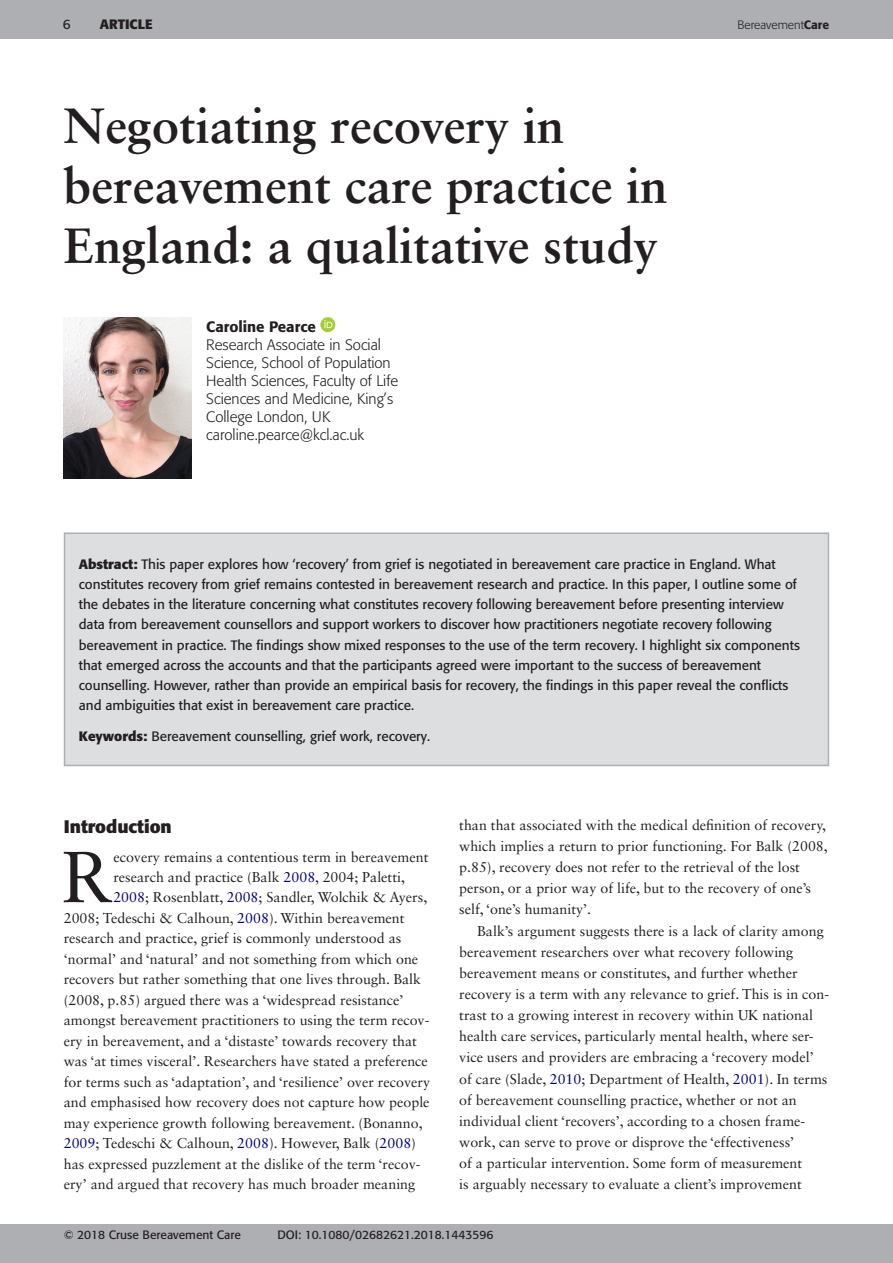
<style>
.page{position:relative;width:893px;height:1263px;background:#fff}
.page>*{position:absolute;margin:0;border:0;box-sizing:border-box;transform-origin:0 0}
.t1{font:72.3px "Sabon LT Std";color:#231f20}
.t2{font:700 49.5px/60px "Sabon LT Std";color:#231f20}
.t3{font:700 18px "Formata";color:#231f20}
.t4{font:300 15px/18px "Formata";color:#231f20}
.t5{font:500 15px "Formata";color:#231f20}
.t6{font:14.25px/21.1px "Sabon LT Std";color:#231f20}
.t7{font:13.5px/20.2px "Formata";color:#231f20}
.t8{font:700 13.5px "Formata";color:#231f20}
.t9{font:12px "Formata";color:#231f20}
.t10{font:300 12px "Formata";color:#231f20}
.s1{font-weight:500}
.s2{font-weight:700}
.s3{color:#000080}
</style>
<div class="page">
<div style="left:0;top:0;width:893px;height:38px;background:#aeafb3"></div>
<div style="left:0;top:1225px;width:893px;height:38px;background:#aeafb3"></div>
<div style="left:65px;top:533px;width:763px;height:232px;background:#dddee0"></div>
<div style="left:64px;top:532px;width:765px;height:234px;border:2px solid #aeafb3"></div>
<svg style="left:320px;top:317px;width:15px;height:15px"></svg>
<svg style="left:324px;top:320px;width:8px;height:8px"></svg>
<img style="left:64px;top:317px;width:127px;height:162px">
<p class="t7" style="left:63px;top:14px;width:9px">6</p>
<p class="t8" style="left:100px;top:16px;width:54px">ARTICLE</p>
<p class="t10" style="left:737px;top:18px;width:93px">Bereavement<span class="s1">Care</span></p>
<h2 class="t2" style="left:64px;top:95px;width:605px">Negotiating recovery in bereavement care practice in<br>England: a qualitative study</h2>
<p class="t5" style="left:206px;top:318px;width:111px">Caroline Pearce</p>
<p class="t4" style="left:206px;top:336px;width:193px">Research Associate in Social<br>Science, School of Population<br>Health Sciences, Faculty of Life<br>Sciences and Medicine, King’s<br>College London, UK caroline.pearce@kcl.ac.uk</p>
<p class="t7" style="left:79px;top:554px;width:723px"><span class="s2">Abstract:</span> This paper explores how ‘recovery’ from grief is negotiated in bereavement care practice in England. What constitutes recovery from grief remains contested in bereavement research and practice. In this paper, I outline some of the debates in the literature concerning what constitutes recovery following bereavement before presenting interview data from bereavement counsellors and support workers to discover how practitioners negotiate recovery following bereavement in practice. The findings show mixed responses to the use of the term recovery. I highlight six components that emerged across the accounts and that the participants agreed were important to the success of bereavement counselling. However, rather than provide an empirical basis for recovery, the findings in this paper reveal the conflicts and ambiguities that exist in bereavement care practice.</p>
<p class="t7" style="left:79px;top:726px;width:353px"><span class="s2">Keywords:</span> Bereavement counselling, grief work, recovery.</p>
<p class="t3" style="left:64px;top:815px;width:110px">Introduction</p>
<h1 class="t1" style="left:61px;top:834px;width:54px">R</h1>
<p class="t6" style="left:113px;top:846px;width:317px">ecovery remains a contentious term in bereavement</p>
<p class="t6" style="left:113px;top:866px;width:293px">research and practice (Balk <span class="s3">2008</span>, 2004; Paletti,</p>
<p class="t6" style="left:113px;top:886px;width:315px"><span class="s3">2008</span>; Rosenblatt, <span class="s3">2008</span>; Sandler, Wolchik &amp; Ayers,</p>
<p class="t6" style="left:64px;top:907px;width:342px">2008; Tedeschi &amp; Calhoun, <span class="s3">2008</span>). Within bereavement</p>
<p class="t6" style="left:64px;top:927px;width:339px">research and practice, grief is commonly understood as</p>
<p class="t6" style="left:64px;top:948px;width:356px">‘normal’ and ‘natural’ and not something from which one</p>
<p class="t6" style="left:64px;top:968px;width:359px">recovers but rather something that one lives through. Balk</p>
<p class="t6" style="left:64px;top:989px;width:341px">(2008, p.85) argued there was a ‘widespread resistance’</p>
<p class="t6" style="left:64px;top:1009px;width:367px">amongst bereavement practitioners to using the term recov-</p>
<p class="t6" style="left:64px;top:1030px;width:355px">ery in bereavement, and a ‘distaste’ towards recovery that</p>
<p class="t6" style="left:64px;top:1051px;width:366px">was ‘at times visceral’. Researchers have stated a preference</p>
<p class="t6" style="left:64px;top:1071px;width:368px">for terms such as ‘adaptation’, and ‘resilience’ over recovery</p>
<p class="t6" style="left:64px;top:1092px;width:367px">and emphasised how recovery does not capture how people</p>
<p class="t6" style="left:64px;top:1112px;width:360px">may experience growth following bereavement. (Bonanno,</p>
<p class="t6" style="left:64px;top:1133px;width:354px"><span class="s3">2009</span>; Tedeschi &amp; Calhoun, <span class="s3">2008</span>). However, Balk (<span class="s3">2008</span>)</p>
<p class="t6" style="left:64px;top:1153px;width:358px">has expressed puzzlement at the dislike of the term ‘recov-</p>
<p class="t6" style="left:64px;top:1174px;width:353px">ery’ and argued that recovery has much broader meaning</p>
<p class="t6" style="left:459px;top:814px;width:370px">than that associated with the medical definition of recovery, which implies a return to prior functioning. For Balk (2008, p.85), recovery does not refer to the retrieval of the lost person, or a prior way of life, but to the recovery of one’s self, ‘one’s humanity’.</p>
<p class="t6" style="left:459px;top:920px;width:371px;text-indent:18px">Balk’s argument suggests there is a lack of clarity among bereavement researchers over what recovery following bereavement means or constitutes, and further whether recovery is a term with any relevance to grief. This is in con&shy;trast to a growing interest in recovery within UK national health care services, particularly mental health, where ser&shy;vice users and providers are embracing a ‘recovery model’ of care (Slade, <span class="s3">2010</span>; Department of Health, <span class="s3">2001</span>). In terms of bereavement counselling practice, whether or not an individual client ‘recovers’, according to a chosen frame&shy;work, can serve to prove or disprove the ‘effectiveness’<br>of a particular intervention. Some form of measurement<br>is arguably necessary to evaluate a client’s improvement</p>
<p class="t9" style="left:64px;top:1227px;width:179px">© 2018 Cruse Bereavement Care</p>
<p class="t9" style="left:277px;top:1227px;width:218px">DOI: 10.1080/02682621.2018.1443596</p>
</div>
